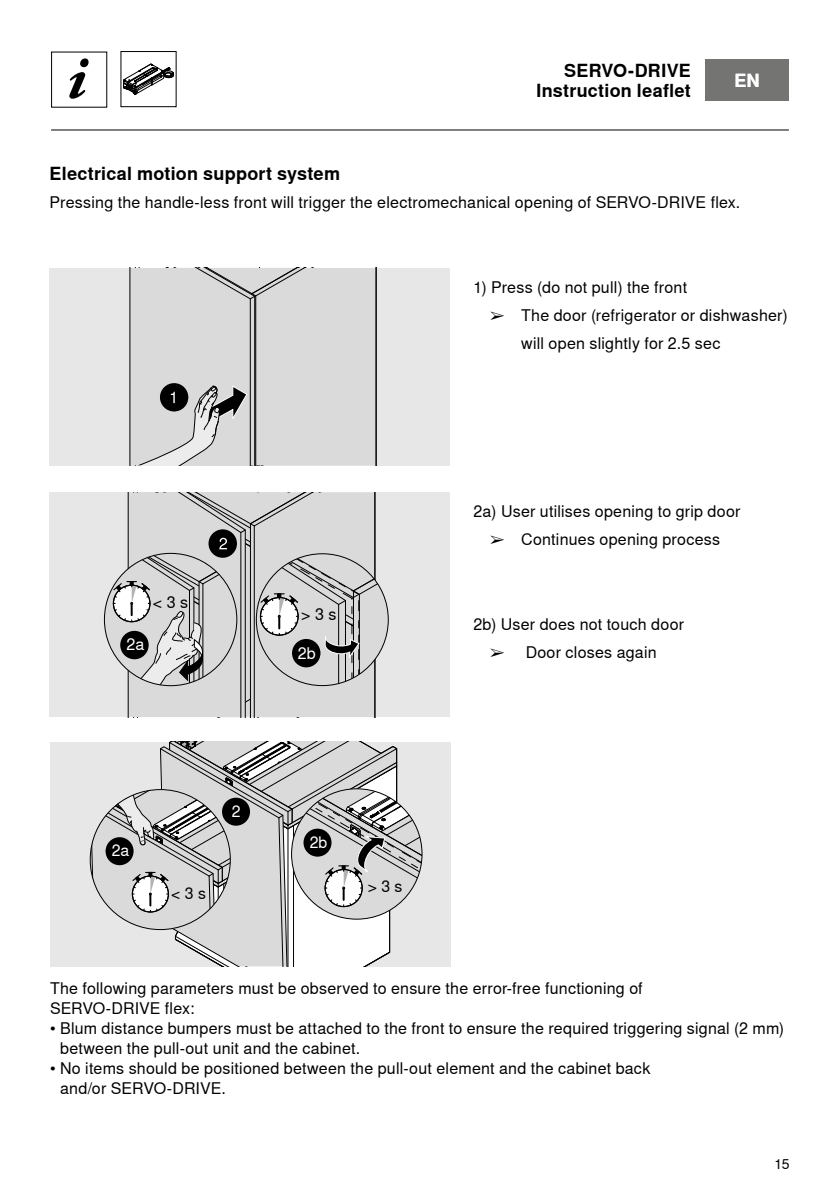
<style>
.page{position:relative;width:840px;height:1191px;background:#fff}
.page>*{position:absolute;margin:0;border:0;box-sizing:border-box;transform-origin:0 0}
.t1{font:700 18px/20px "Nimbus Sans Global";letter-spacing:.01em;color:#000;text-align:right}
.t2{font:700 18px "Nimbus Sans Global";color:#fff}
.t3{font:16px/20px "Nimbus Sans Global";letter-spacing:.015em;color:#000}
.t4{font:16px "Nimbus Sans Global";color:#fff}
.t5{font:15.8px "Nimbus Sans Global";color:#000}
.t6{font:15.8px "Nimbus Sans Global";color:#fff}
.t7{font:14px "Nimbus Sans Global";color:#000}
</style>
<div class="page">
<div style="left:705px;top:59px;width:83px;height:42px;background:#747473"></div>
<div style="left:50px;top:492px;width:399px;height:225px;background:#e7e7e7"></div>
<div style="left:50px;top:268px;width:399px;height:197px;background:#e7e7e7"></div>
<svg style="left:104px;top:492px;width:284px;height:225px"></svg>
<svg style="left:130px;top:268px;width:246px;height:197px"></svg>
<svg style="left:123px;top:64px;width:51px;height:31px"></svg>
<div style="left:120px;top:51px;width:56px;height:56px;border:1px solid #000"></div>
<svg style="left:69px;top:58px;width:19px;height:41px"></svg>
<div style="left:50px;top:742px;width:400px;height:224px;background:#e7e7e7"></div>
<svg style="left:90px;top:742px;width:332px;height:224px"></svg>
<div style="left:222px;top:797px;width:28px;height:28px;background:#000;border-radius:50%"></div>
<hr style="left:51px;top:129px;width:737px;height:1px;background:#000">
<p class="t1" style="left:50px;top:164px;width:292px">Electrical motion support system</p>
<p class="t1" style="left:535px;top:61px;width:156px">SERVO-DRIVE<br>Instruction leaflet</p>
<p class="t2" style="left:734px;top:70px;width:27px">EN</p>
<p class="t3" style="left:50px;top:193px;width:691px">Pressing the handle-less front will trigger the electromechanical opening of SERVO-DRIVE flex.</p>
<p class="t3" style="left:473px;top:277px;width:215px">1) Press (do not pull) the front</p>
<p class="t3" style="left:521px;top:301px;width:268px;line-height:28px;text-indent:-32px">➢ The door (refrigerator or dishwasher) will open slightly for 2.5 sec</p>
<p class="t3" style="left:153px;top:592px;width:37px">&lt; 3 s</p>
<p class="t4" style="left:126px;top:632px;width:19px">2a</p>
<p class="t6" style="left:112px;top:838px;width:19px">2a</p>
<p class="t6" style="left:231px;top:799px;width:10px">2</p>
<p class="t5" style="left:171px;top:881px;width:36px">&lt; 3 s</p>
<p class="t3" style="left:301px;top:604px;width:37px">&gt; 3 s</p>
<p class="t4" style="left:298px;top:641px;width:19px">2b</p>
<p class="t6" style="left:309px;top:830px;width:19px">2b</p>
<p class="t5" style="left:367px;top:874px;width:36px">&gt; 3 s</p>
<p class="t3" style="left:473px;top:502px;width:268px">2a) User utilises opening to grip door</p>
<p class="t3" style="left:489px;top:530px;width:232px">➢ Continues opening process</p>
<p class="t3" style="left:473px;top:614px;width:212px">2b) User does not touch door</p>
<p class="t3" style="left:489px;top:642px;width:169px">➢ Door closes again</p>
<p class="t3" style="left:50px;top:979px;width:594px">The following parameters must be observed to ensure the error-free functioning of<br>SERVO-DRIVE flex:</p>
<p class="t3" style="left:60px;top:1019px;width:725px;text-indent:-10px">• Blum distance bumpers must be attached to the front to ensure the required triggering signal (2 mm) between the pull-out unit and the cabinet.</p>
<p class="t3" style="left:60px;top:1059px;width:591px;text-indent:-10px">• No items should be positioned between the pull-out element and the cabinet back and/or SERVO-DRIVE.</p>
<p class="t7" style="left:774px;top:1155px;width:16px">15</p>
</div>
